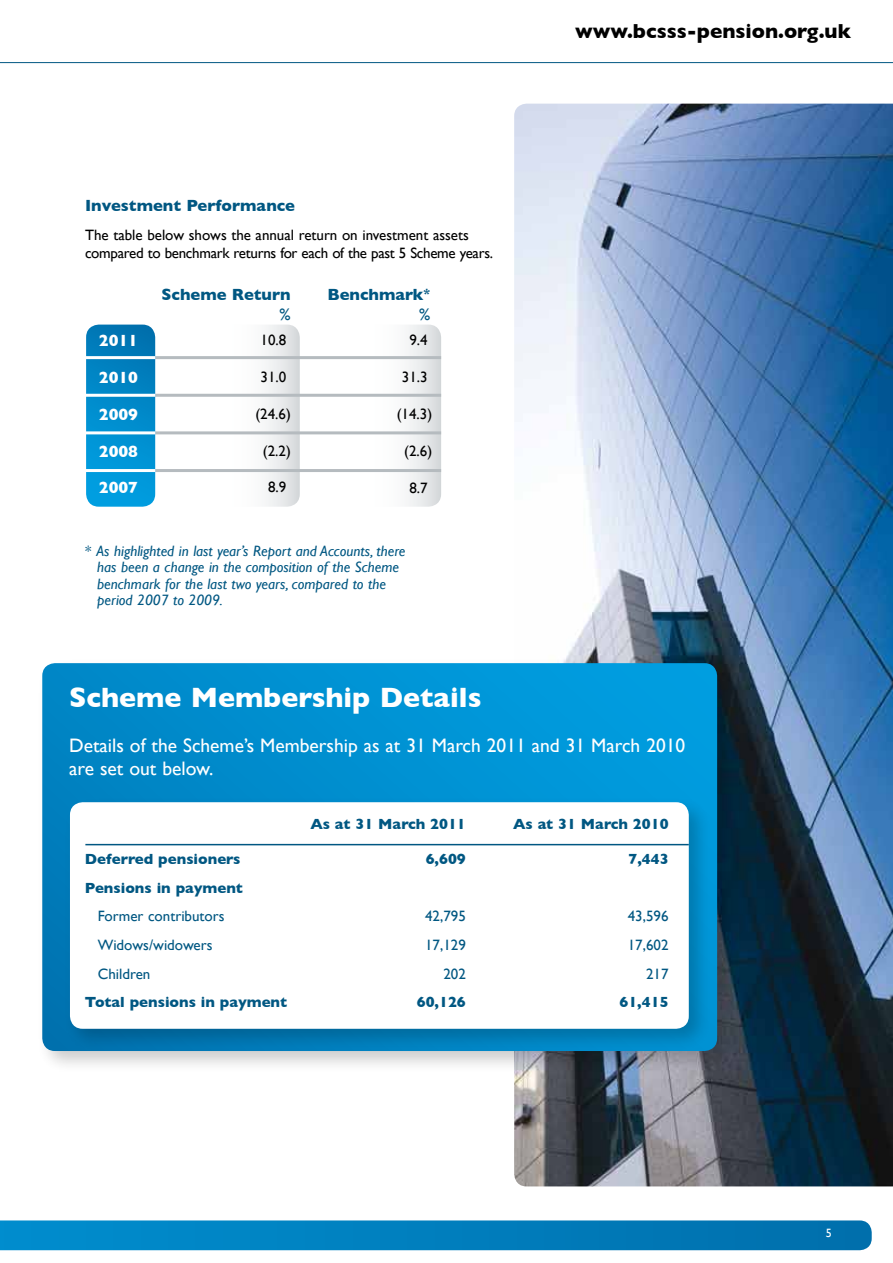
<style>
.page{position:relative;width:893px;height:1263px;background:#fff}
.page>*{position:absolute;margin:0;border:0;box-sizing:border-box;transform-origin:0 0}
.t1{font:700 28.5px "Gill Sans";color:#fff}
.t2{font:700 20.7px "Gill Sans";color:#000}
.t3{font:19.5px/23.4px "Gill Sans";color:#fff}
.t4{font:700 16.5px/19.8px "Gill Sans";color:#005782;text-align:right}
.t5{font:700 16.5px "Gill Sans";color:#fff}
.t6{font:16.5px "Gill Sans";color:#005782}
.t7{font:15px/18px "Gill Sans";letter-spacing:-.015em;color:#000}
.t8{font:italic 15px/16.5px "Gill Sans";color:#005782}
.t9{font:700 15px/28.7px "Gill Sans";color:#005782}
.t10{font:15px/28.7px "Gill Sans";color:#005782;text-align:right}
.t11{font:12px "Gill Sans";color:#fff}
.s1{font-weight:400}
</style>
<div class="page">
<img style="left:514px;top:104px;width:379px;height:1082px">
<svg style="left:215px;top:325px;width:85px;height:182px"></svg>
<svg style="left:356px;top:325px;width:85px;height:182px"></svg>
<svg style="left:0;top:1220px;width:872px;height:30px;background:#0480be"></svg>
<hr style="left:0;top:62px;width:893px;height:1px;background:#005782">
<hr style="left:155px;top:356px;width:286px;height:3px;background:#b5bbbf">
<hr style="left:155px;top:394px;width:286px;height:3px;background:#b5bbbf">
<hr style="left:155px;top:431px;width:286px;height:3px;background:#b5bbbf">
<hr style="left:155px;top:469px;width:286px;height:3px;background:#b5bbbf">
<svg style="left:86px;top:325px;width:69px;height:182px;background:#048dcc"></svg>
<hr style="left:86px;top:356px;width:69px;height:3px;background:#fff">
<hr style="left:86px;top:394px;width:69px;height:3px;background:#fff">
<hr style="left:86px;top:431px;width:69px;height:3px;background:#fff">
<hr style="left:86px;top:469px;width:69px;height:3px;background:#fff">
<div style="left:36px;top:657px;width:704px;height:417px;background:#000;opacity:.2"></div>
<svg style="left:42px;top:663px;width:675px;height:388px;background:#0190d0"></svg>
<div style="left:64px;top:796px;width:648px;height:255px;background:#000;opacity:.2"></div>
<div style="left:70px;top:802px;width:619px;height:227px;background:#fff;border-radius:13px"></div>
<hr style="left:85px;top:844px;width:604px;height:1px;background:#005782">
<p class="t4" style="left:85px;top:195px;width:212px">Investment Performance</p>
<p class="t7" style="left:85px;top:225px;width:410px">The table below shows the annual return on investment assets compared to benchmark returns for each of the past 5 Scheme years.</p>
<p class="t5" style="left:99px;top:331px;width:41px">2011</p>
<p class="t5" style="left:99px;top:368px;width:41px">2010</p>
<p class="t5" style="left:99px;top:405px;width:41px">2009</p>
<p class="t5" style="left:99px;top:441px;width:41px">2008</p>
<p class="t5" style="left:99px;top:478px;width:41px">2007</p>
<p class="t4" style="left:162px;top:285px;width:131px">Scheme Return</p>
<p class="t6" style="left:280px;top:305px;width:13px">%</p>
<p class="t7" style="left:261px;top:331px;width:27px">10.8</p>
<p class="t7" style="left:261px;top:368px;width:27px">31.0</p>
<p class="t7" style="left:255px;top:405px;width:37px">(24.6)</p>
<p class="t7" style="left:263px;top:441px;width:29px">(2.2)</p>
<p class="t7" style="left:268px;top:478px;width:20px">8.9</p>
<p class="t4" style="left:327px;top:284px;width:104px">Benchmark<sup>* </sup><span class="s1">%</span></p>
<p class="t7" style="left:409px;top:331px;width:20px">9.4</p>
<p class="t7" style="left:402px;top:368px;width:27px">31.3</p>
<p class="t7" style="left:397px;top:405px;width:37px">(14.3)</p>
<p class="t7" style="left:404px;top:441px;width:29px">(2.6)</p>
<p class="t7" style="left:409px;top:478px;width:20px">8.7</p>
<p class="t8" style="left:97px;top:542px;width:310px;text-indent:-13px">* As highlighted in last year’s Report and Accounts, there has been a change in the composition of the Scheme benchmark for the last two years, compared to the period 2007 to 2009.</p>
<h2 class="t2" style="left:575px;top:19px;width:278px">www.bcsss-pension.org.uk</h2>
<h1 class="t1" style="left:69px;top:680px;width:414px">Scheme Membership Details</h1>
<h3 class="t3" style="left:69px;top:733px;width:618px">Details of the Scheme’s Membership as at 31 March 2011 and 31 March 2010 are set out below.</h3>
<p class="t9" style="left:85px;top:844px;width:159px">Deferred pensioners<br>Pensions in payment</p>
<p class="t10" style="left:98px;top:902px;width:128px;text-align:left">Former contributors<br>Widows/widowers<br>Children</p>
<p class="t9" style="left:85px;top:988px;width:204px">Total pensions in payment</p>
<p class="t9" style="left:310px;top:809px;width:157px">As at 31 March 2011</p>
<p class="t9" style="left:426px;top:844px;width:42px">6,609</p>
<p class="t10" style="left:425px;top:902px;width:42px">42,795<br>17,129<br>202</p>
<p class="t9" style="left:417px;top:988px;width:51px">60,126</p>
<p class="t9" style="left:513px;top:809px;width:157px">As at 31 March 2010</p>
<p class="t9" style="left:628px;top:844px;width:42px">7,443</p>
<p class="t10" style="left:628px;top:902px;width:42px">43,596<br>17,602<br>217</p>
<p class="t9" style="left:619px;top:988px;width:51px">61,415</p>
<p class="t11" style="left:826px;top:1225px;width:7px">5</p>
</div>
